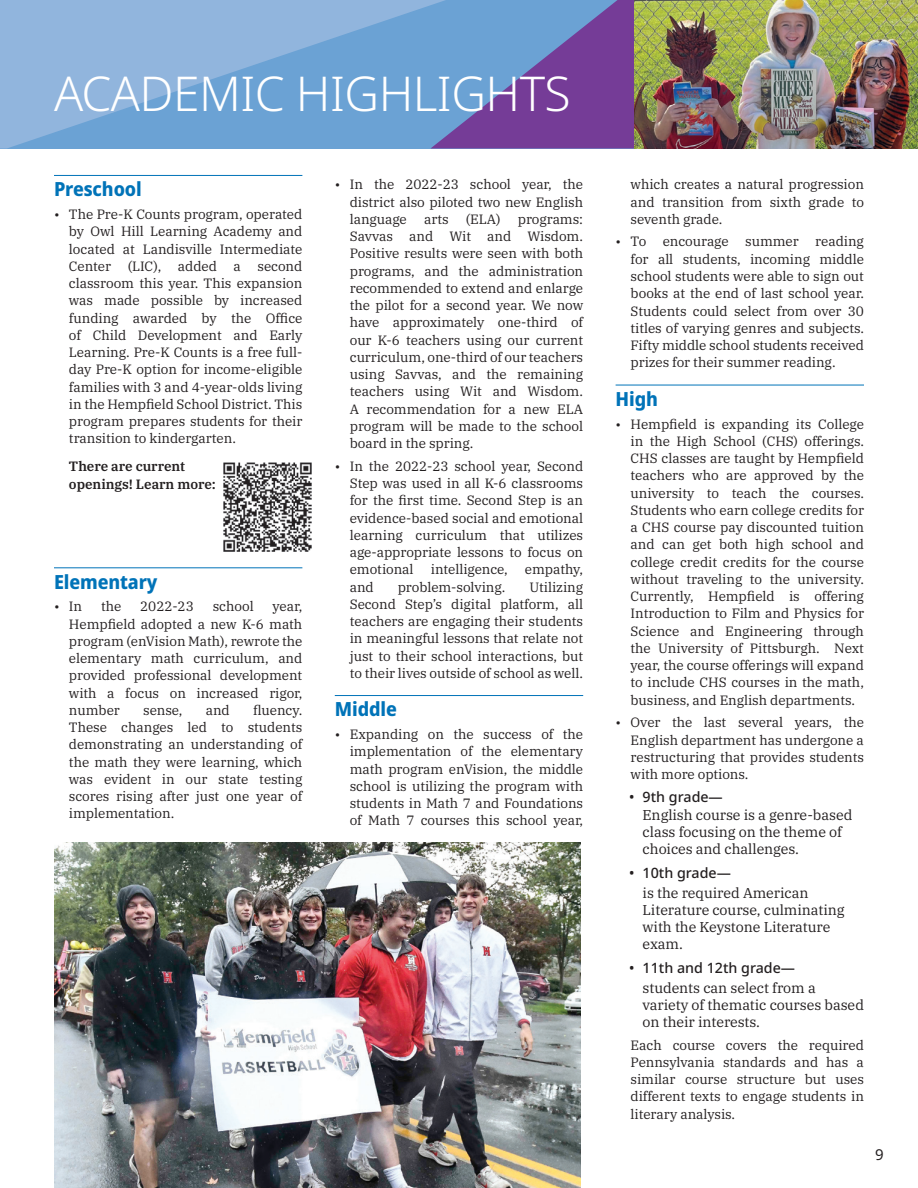
<style>
.page{position:relative;width:918px;height:1188px;background:#fff}
.page>*{position:absolute;margin:0;border:0;box-sizing:border-box;transform-origin:0 0}
.t1{font:300 48px "Noto Sans";letter-spacing:-.01em;color:#fff}
.t2{font:800 semi-condensed 19.5px "Noto Sans";letter-spacing:-.005em;color:#0073b8}
.t3{font:15px "Noto Sans";color:#231f20}
.t4{font:14.25px/17.2px "IBM Plex Serif";letter-spacing:-.005em;color:#231f20}
.t5{font:500 14.25px "Noto Sans";color:#231f20}
.t6{font:13.5px/17.2px "IBM Plex Serif";letter-spacing:-.005em;color:#231f20;text-align:justify}
.t7{font:600 13.5px/17.2px "IBM Plex Serif";letter-spacing:-.005em;color:#231f20}
</style>
<div class="page">
<svg style="left:446px;top:0;width:188px;height:148px;background:#7067b0"></svg>
<svg style="left:0;top:0;width:446px;height:148px;background:#7eabd8"></svg>
<hr style="left:54px;top:175px;width:248px;height:1px;background:#0073b8">
<hr style="left:54px;top:567px;width:248px;height:1px;background:#0073b8">
<hr style="left:335px;top:695px;width:248px;height:1px;background:#0073b8">
<hr style="left:616px;top:385px;width:248px;height:1px;background:#0073b8">
<img style="left:634px;top:0;width:284px;height:148px">
<img style="left:223px;top:462px;width:89px;height:90px">
<img style="left:55px;top:842px;width:525px;height:346px">
<h1 class="t1" style="left:54px;top:60px;width:518px">ACADEMIC HIGHLIGHTS</h1>
<h2 class="t2" style="left:54px;top:175px;width:89px">Preschool</h2>
<p class="t6" style="left:69px;top:204px;width:235px;text-indent:-15px">• The Pre-K Counts program, operated by Owl Hill Learning Academy and located at Landisville Intermediate Center (LIC), added a second classroom this year. This expansion was made possible by increased funding awarded by the Office of Child Development and Early Learning. Pre-K Counts is a free full&shy;day Pre-K option for income-eligible families with 3 and 4-year-olds living in the Hempfield School District. This program prepares students for their transition to kindergarten.</p>
<p class="t7" style="left:69px;top:457px;width:148px">There are current openings! Learn more:</p>
<h2 class="t2" style="left:54px;top:567px;width:105px">Elementary</h2>
<p class="t6" style="left:54px;top:597px;width:30px">• In</p>
<p class="t6" style="left:101px;top:597px;width:22px">the</p>
<p class="t6" style="left:140px;top:597px;width:55px">2022-23</p>
<p class="t6" style="left:213px;top:597px;width:43px">school</p>
<p class="t6" style="left:69px;top:597px;width:235px;text-indent:204px">year, Hempfield adopted a new K-6 math program (enVision Math), rewrote the elementary math curriculum, and provided professional development with a focus on increased rigor, number</p>
<p class="t6" style="left:69px;top:700px;width:235px;text-indent:184px">fluency.<br>These changes led to students demonstrating an understanding of the math they were learning, which was evident in our state testing scores rising after just one year of implementation.</p>
<p class="t6" style="left:143px;top:700px;width:41px">sense,</p>
<p class="t6" style="left:206px;top:700px;width:26px">and</p>
<p class="t6" style="left:350px;top:175px;width:235px;text-indent:-15px">• In the 2022-23 school year, the district also piloted two new English language</p>
<p class="t6" style="left:424px;top:209px;width:26px">arts</p>
<p class="t6" style="left:466px;top:209px;width:36px">(ELA)</p>
<p class="t6" style="left:350px;top:209px;width:235px;text-indent:168px">programs:<br>Savvas and Wit and Wisdom.<br>Positive results were seen with both programs, and the administration recommended to extend and enlarge the pilot for a second year. We now have approximately one-third of our K-6 teachers using our current curriculum, one-third of our teachers using Savvas, and the remaining teachers using Wit and Wisdom.<br>A recommendation for a new ELA program will be made to the school board in the spring.</p>
<p class="t6" style="left:350px;top:456px;width:235px;text-indent:-15px">• In the 2022-23 school year, Second Step was used in all K-6 classrooms for the first time. Second Step is an evidence-based social and emotional learning curriculum that utilizes age-appropriate lessons to focus on emotional</p>
<p class="t6" style="left:431px;top:560px;width:78px">intelligence,</p>
<p class="t6" style="left:525px;top:560px;width:60px">empathy,</p>
<p class="t6" style="left:350px;top:577px;width:235px;text-indent:180px">Utilizing Second Step’s digital platform, all teachers are engaging their students in meaningful lessons that relate not just to their school interactions, but to their lives outside of school as well.</p>
<h2 class="t2" style="left:335px;top:695px;width:64px">Middle</h2>
<p class="t6" style="left:350px;top:725px;width:235px;text-indent:-15px">• Expanding on the success of the implementation of the elementary math program enVision, the middle school is utilizing the program with students in Math 7 and Foundations of Math 7 courses this school year,</p>
<p class="t6" style="left:350px;top:577px;width:26px">and</p>
<p class="t6" style="left:398px;top:577px;width:109px">problem-solving.</p>
<p class="t6" style="left:631px;top:175px;width:235px">which creates a natural progression and transition from sixth grade to seventh grade.</p>
<p class="t6" style="left:631px;top:232px;width:235px;text-indent:-15px">• To encourage summer reading for all students, incoming middle school students were able to sign out books at the end of last school year.<br>Students could select from over 30 titles of varying genres and subjects.<br>Fifty middle school students received prizes for their summer reading.</p>
<h2 class="t2" style="left:616px;top:385px;width:44px">High</h2>
<p class="t6" style="left:631px;top:414px;width:235px;text-indent:-15px">• Hempfield is expanding its College in the High School (CHS) offerings.<br>CHS classes are taught by Hempfield teachers who are approved by the university to teach the courses.<br>Students who earn college credits for a CHS course pay discounted tuition and can get both high school and college credit credits for the course without traveling to the university.<br>Currently, Hempfield is offering Introduction to Film and Physics for Science and Engineering through the University of Pittsburgh. Next year, the course offerings will expand to include CHS courses in the math, business, and English departments.</p>
<p class="t6" style="left:631px;top:713px;width:235px;text-indent:-15px">• Over the last several years, the English department has undergone a restructuring that provides students with more options.</p>
<p class="t5" style="left:629px;top:786px;width:95px">• 9th grade—</p>
<p class="t4" style="left:643px;top:805px;width:211px">English course is a genre-based class focusing on the theme of choices and challenges.</p>
<p class="t5" style="left:629px;top:863px;width:103px">• 10th grade—</p>
<p class="t4" style="left:643px;top:883px;width:204px">is the required American<br>Literature course, culminating with the Keystone Literature exam.</p>
<p class="t5" style="left:629px;top:958px;width:168px">• 11th and 12th grade—</p>
<p class="t4" style="left:643px;top:978px;width:223px">students can select from a variety of thematic courses based on their interests.</p>
<p class="t6" style="left:631px;top:1035px;width:235px">Each course covers the required Pennsylvania standards and has a similar course structure but uses different texts to engage students in literary analysis.</p>
<p class="t3" style="left:875px;top:1144px;width:10px">9</p>
</div>
